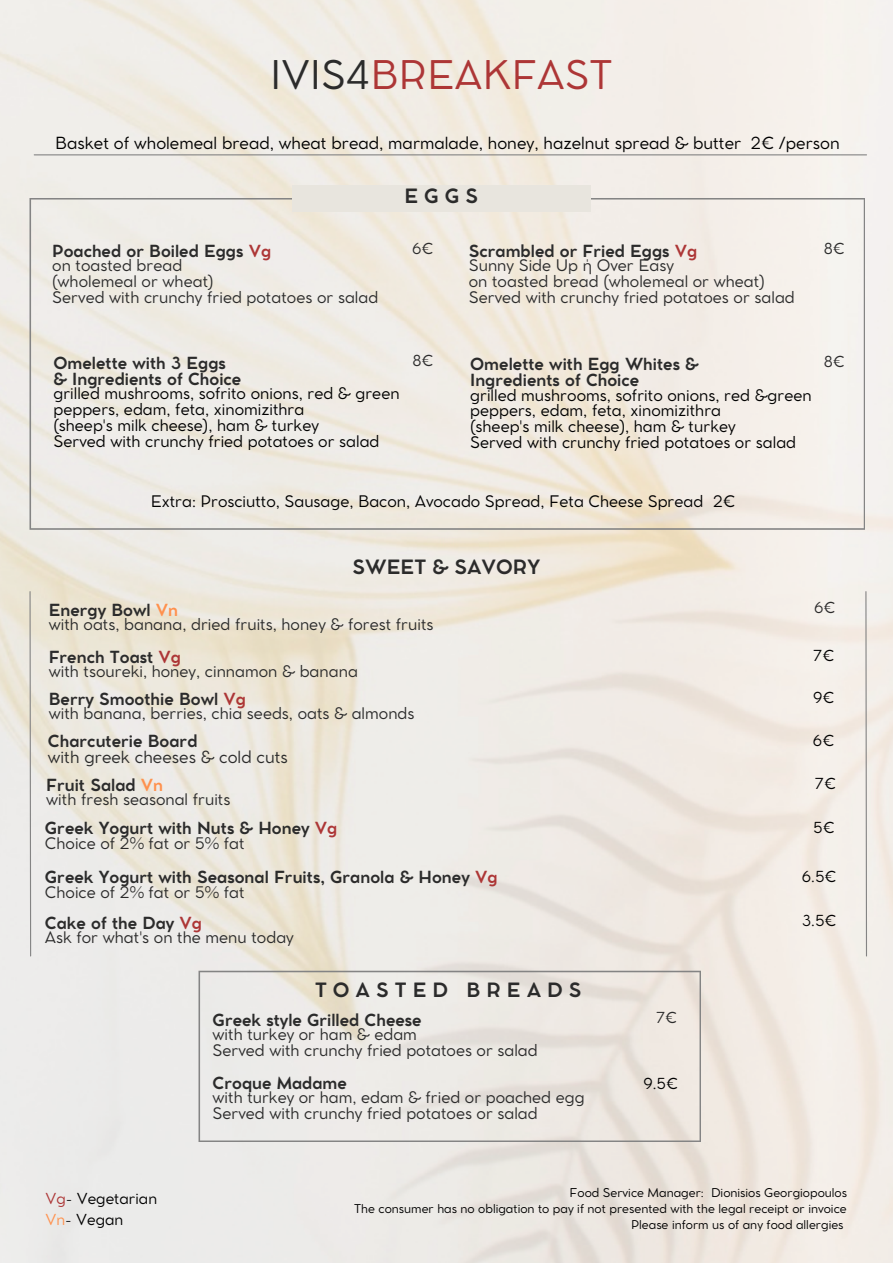
<style>
.page{position:relative;width:893px;height:1264px;background:#fff}
.page>*{position:absolute;margin:0;border:0;box-sizing:border-box;transform-origin:0 0}
.t1{font:39px "Cocomat Pro";color:#ad3636}
.t2{font:700 19.5px "Cocomat Pro";letter-spacing:.31em;color:#2b2b2b}
.t3{font:700 19.5px "Cocomat Pro";color:#2b2b2b}
.t4{font:700 16.5px "Cocomat Pro";color:#2b2b2b}
.t5{font:16.5px "Cocomat Pro";color:#000}
.t6{font:16.5px "Cocomat Pro";color:#2b2b2b}
.t7{font:15.75px "Cocomat Pro";color:#2b2b2b}
.t8{font:15.75px/15.8px "Cocomat Pro";color:#000}
.t9{font:15px "Cocomat Pro";color:#000}
.t10{font:15px "Cocomat Pro";color:#2b2b2b}
.t11{font:12px "Cocomat Pro";color:#000}
.s1{color:#2b2b2b}
.s2{color:#ad3636}
.s3{color:#ff914d}
</style>
<div class="page">
<svg style="left:29px;top:198px;width:836px;height:332px;background:#efeae3"></svg>
<div style="left:292px;top:185px;width:298px;height:27px;background:#e8e5de"></div>
<svg style="left:29px;top:590px;width:3px;height:367px"></svg>
<svg style="left:864px;top:590px;width:3px;height:367px"></svg>
<svg style="left:198px;top:970px;width:503px;height:171px;background:#e9e5e1"></svg>
<hr style="left:34px;top:154px;width:832px;height:1px;background:#848484">
<p class="t1" style="left:270px;top:60px;width:344px"><span class="s1">IVIS4</span>BREAKFAST</p>
<p class="t5" style="left:55px;top:137px;width:786px">Basket of wholemeal bread, wheat bread, marmalade, honey, hazelnut spread &amp; butter 2€ /person</p>
<p class="t4" style="left:52px;top:244px;width:220px">Poached or Boiled Eggs <span class="s2">Vg</span></p>
<p class="t7" style="left:52px;top:260px;width:131px">on toasted bread</p>
<p class="t7" style="left:52px;top:275px;width:163px">(wholemeal or wheat)</p>
<p class="t7" style="left:52px;top:291px;width:327px">Served with crunchy fried potatoes or salad</p>
<p class="t2" style="left:404px;top:188px;width:75px">EGGS</p>
<p class="t10" style="left:412px;top:243px;width:23px">6€</p>
<p class="t4" style="left:468px;top:244px;width:230px">Scrambled or Fried Eggs <span class="s2">Vg</span></p>
<p class="t7" style="left:468px;top:260px;width:207px">Sunny Side Up ή Over Easy</p>
<p class="t7" style="left:468px;top:275px;width:297px">on toasted bread (wholemeal or wheat)</p>
<p class="t7" style="left:468px;top:291px;width:327px">Served with crunchy fried potatoes or salad</p>
<p class="t10" style="left:823px;top:243px;width:22px">8€</p>
<p class="t4" style="left:53px;top:357px;width:174px">Omelette with 3 Eggs</p>
<p class="t4" style="left:53px;top:372px;width:189px">&amp; Ingredients of Choice</p>
<p class="t8" style="left:53px;top:387px;width:347px">grilled mushrooms, sofrito onions, red &amp; green peppers, edam, feta, xinomizithra</p>
<p class="t8" style="left:53px;top:418px;width:267px">(sheep's milk cheese), ham &amp; turkey</p>
<p class="t8" style="left:53px;top:434px;width:327px">Served with crunchy fried potatoes or salad</p>
<p class="t10" style="left:412px;top:355px;width:22px">8€</p>
<p class="t4" style="left:470px;top:358px;width:230px">Omelette with Egg Whites &amp;</p>
<p class="t4" style="left:470px;top:374px;width:171px">Ingredients of Choice</p>
<p class="t8" style="left:470px;top:388px;width:343px">grilled mushrooms, sofrito onions, red &amp;green peppers, edam, feta, xinomizithra</p>
<p class="t8" style="left:470px;top:420px;width:267px">(sheep's milk cheese), ham &amp; turkey</p>
<p class="t8" style="left:470px;top:435px;width:327px">Served with crunchy fried potatoes or salad</p>
<p class="t10" style="left:823px;top:356px;width:22px">8€</p>
<p class="t8" style="left:151px;top:494px;width:585px">Extra: Prosciutto, Sausage, Bacon, Avocado Spread, Feta Cheese Spread 2€</p>
<p class="t3" style="left:352px;top:559px;width:189px">SWEET &amp; SAVORY</p>
<p class="t4" style="left:49px;top:603px;width:131px">Energy Bowl <span class="s3">Vn</span></p>
<p class="t7" style="left:49px;top:618px;width:386px">with oats, banana, dried fruits, honey &amp; forest fruits</p>
<p class="t4" style="left:49px;top:650px;width:134px">French Toast <span class="s2">Vg</span></p>
<p class="t7" style="left:49px;top:665px;width:310px">with tsoureki, honey, cinnamon &amp; banana</p>
<p class="t4" style="left:49px;top:692px;width:199px">Berry Smoothie Bowl <span class="s2">Vg</span></p>
<p class="t7" style="left:49px;top:707px;width:367px">with banana, berries, chia seeds, oats &amp; almonds</p>
<p class="t4" style="left:48px;top:735px;width:151px">Charcuterie Board</p>
<p class="t6" style="left:48px;top:751px;width:241px">with greek cheeses &amp; cold cuts</p>
<p class="t4" style="left:46px;top:778px;width:118px">Fruit Salad <span class="s3">Vn</span></p>
<p class="t7" style="left:46px;top:793px;width:186px">with fresh seasonal fruits</p>
<p class="t4" style="left:45px;top:822px;width:294px">Greek Yogurt with Nuts &amp; Honey <span class="s2">Vg</span></p>
<p class="t7" style="left:45px;top:837px;width:201px">Choice of 2% fat or 5% fat</p>
<p class="t4" style="left:45px;top:871px;width:454px">Greek Yogurt with Seasonal Fruits, Granola &amp; Honey <span class="s2">Vg</span></p>
<p class="t7" style="left:45px;top:886px;width:201px">Choice of 2% fat or 5% fat</p>
<p class="t4" style="left:45px;top:916px;width:159px">Cake of the Day <span class="s2">Vg</span></p>
<p class="t7" style="left:45px;top:931px;width:250px">Ask for what's on the menu today</p>
<p class="t2" style="left:315px;top:982px;width:268px">TOASTED BREADS</p>
<p class="t4" style="left:213px;top:1013px;width:210px">Greek style Grilled Cheese</p>
<p class="t7" style="left:213px;top:1028px;width:206px">with turkey or ham &amp; edam</p>
<p class="t7" style="left:213px;top:1044px;width:326px">Served with crunchy fried potatoes or salad</p>
<p class="t4" style="left:213px;top:1076px;width:136px">Croque Madame</p>
<p class="t7" style="left:213px;top:1091px;width:373px">with turkey or ham, edam &amp; fried or poached egg</p>
<p class="t7" style="left:213px;top:1107px;width:326px">Served with crunchy fried potatoes or salad</p>
<p class="t10" style="left:656px;top:1012px;width:22px">7€</p>
<p class="t9" style="left:643px;top:1077px;width:36px">9.5€</p>
<p class="t10" style="left:814px;top:602px;width:23px">6€</p>
<p class="t9" style="left:813px;top:649px;width:22px">7€</p>
<p class="t9" style="left:813px;top:691px;width:23px">9€</p>
<p class="t9" style="left:812px;top:734px;width:23px">6€</p>
<p class="t9" style="left:814px;top:778px;width:22px">7€</p>
<p class="t9" style="left:813px;top:821px;width:23px">5€</p>
<p class="t9" style="left:801px;top:870px;width:36px">6.5€</p>
<p class="t9" style="left:802px;top:915px;width:36px">3.5€</p>
<p class="t9" style="left:45px;top:1193px;width:113px"><span class="s2">Vg</span>- Vegetarian</p>
<p class="t9" style="left:45px;top:1213px;width:79px"><span class="s3">Vn</span>- Vegan</p>
<p class="t11" style="left:569px;top:1188px;width:279px">Food Service Manager: Dionisios Georgiopoulos</p>
<p class="t11" style="left:354px;top:1204px;width:494px">The consumer has no obligation to pay if not presented with the legal receipt or invoice</p>
<p class="t11" style="left:631px;top:1220px;width:214px">Please inform us of any food allergies</p>
</div>
